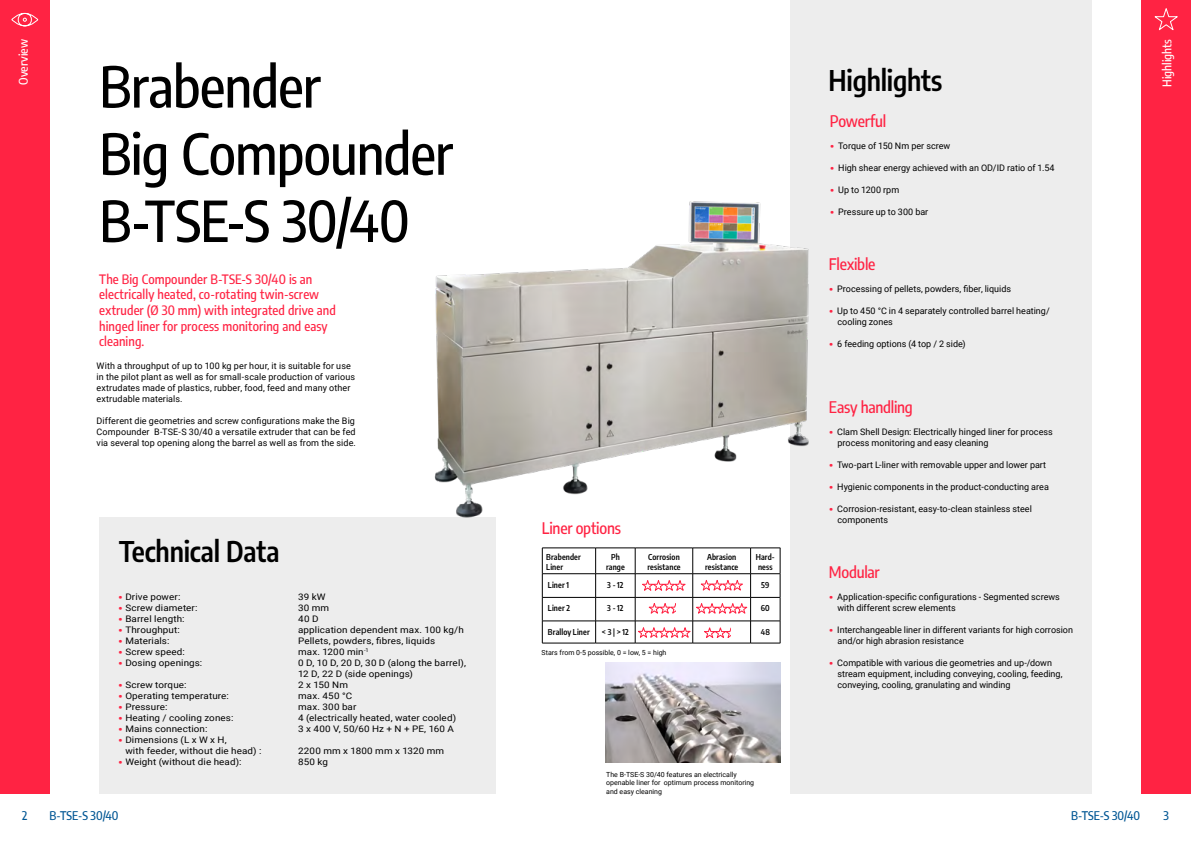
<style>
.page{position:relative;width:1191px;height:842px;background:#fff}
.page>*{position:absolute;margin:0;border:0;box-sizing:border-box;transform-origin:0 0}
.t1{font:500 56px/67.2px "Encode Sans Condensed";letter-spacing:-.015em;color:#000}
.t2{font:600 28px "Encode Sans Condensed";letter-spacing:-.01em;color:#000}
.t3{font:500 16px "Encode Sans Condensed";letter-spacing:-.015em;color:#ff2343}
.t4{font:500 13px/15.6px "Encode Sans Condensed";letter-spacing:.01em;color:#ff2343}
.t5{font:500 12px "Encode Sans Condensed";color:#005694}
.t6{font:500 12px "Encode Sans Condensed";color:#fff}
.t7{font:9px/11px "Roboto";letter-spacing:.005em;color:#000}
.t8{font:9px/11px "Roboto";letter-spacing:.005em;color:#000;scale:1.1 1}
.t9{font:600 8px/9.6px "Encode Sans Condensed";letter-spacing:.015em;color:#000}
.t10{font:7px/8.4px "Roboto";color:#000}
.s1{font-size:13px;color:#ff2343}
</style>
<div class="page">
<div style="left:0;top:0;width:50px;height:794px;background:#ff2343"></div>
<div style="left:1141px;top:0;width:50px;height:794px;background:#ff2343"></div>
<div style="left:790px;top:0;width:301px;height:794px;background:#ededed"></div>
<svg style="left:11px;top:12px;width:28px;height:15px"></svg>
<svg style="left:1154px;top:8px;width:24px;height:23px"></svg>
<div style="left:99px;top:517px;width:397px;height:277px;background:#ededed"></div>
<img style="left:434px;top:201px;width:375px;height:317px">
<img style="left:605px;top:662px;width:176px;height:100px">
<svg style="left:595px;top:549px;width:1px;height:94px"></svg>
<svg style="left:780px;top:548px;width:1px;height:95px"></svg>
<hr style="left:542px;top:573px;width:53px;height:1px;background:#000">
<hr style="left:595px;top:573px;width:40px;height:1px;background:#000">
<hr style="left:750px;top:573px;width:30px;height:1px;background:#000">
<hr style="left:542px;top:597px;width:53px;height:1px;background:#000">
<hr style="left:595px;top:597px;width:40px;height:1px;background:#000">
<hr style="left:750px;top:597px;width:30px;height:1px;background:#000">
<hr style="left:542px;top:621px;width:53px;height:1px;background:#000">
<hr style="left:595px;top:621px;width:40px;height:1px;background:#000">
<hr style="left:750px;top:621px;width:30px;height:1px;background:#000">
<hr style="left:542px;top:643px;width:53px;height:1px;background:#000">
<hr style="left:542px;top:548px;width:53px;height:1px;background:#000">
<hr style="left:595px;top:548px;width:40px;height:1px;background:#000">
<hr style="left:750px;top:548px;width:30px;height:1px;background:#000">
<svg style="left:542px;top:548px;width:1px;height:95px"></svg>
<hr style="left:595px;top:643px;width:40px;height:1px;background:#000">
<hr style="left:635px;top:643px;width:57px;height:1px;background:#000">
<hr style="left:692px;top:643px;width:58px;height:1px;background:#000">
<hr style="left:750px;top:643px;width:30px;height:1px;background:#000">
<svg style="left:635px;top:548px;width:116px;height:95px"></svg>
<div style="left:731px;top:623px;width:10px;height:19px;background:#fff"></div>
<h3 class="t6" style="left:15px;top:85px;width:47px;rotate:-90deg">Overview</h3>
<h1 class="t1" style="left:99px;top:50px;width:355px">Brabender<br>Big Compounder<br>B-TSE-S 30/40</h1>
<h3 class="t4" style="left:99px;top:271px;width:238px">The Big Compounder B-TSE-S 30/40 is an electrically heated, co-rotating twin-screw extruder (Ø 30 mm) with integrated drive and hinged liner for process monitoring and easy cleaning.</h3>
<p class="t7" style="left:97px;top:360px;width:260px">With a throughput of up to 100 kg per hour, it is suitable for use in the pilot plant as well as for small-scale production of various extrudates made of plastics, rubber, food, feed and many other extrudable materials.</p>
<p class="t7" style="left:97px;top:415px;width:261px;text-align:justify">Different die geometries and screw configurations make the Big Compounder B-TSE-S 30/40 a versatile extruder that can be fed via several top opening along the barrel as well as from the side.</p>
<h2 class="t2" style="left:119px;top:531px;width:162px">Technical Data</h2>
<p class="t8" style="left:118px;top:591px;width:58px"><span class="s1">•</span> Drive power:</p>
<p class="t8" style="left:298px;top:591px;width:27px">39 kW</p>
<p class="t8" style="left:118px;top:602px;width:74px"><span class="s1">•</span> Screw diameter:</p>
<p class="t8" style="left:298px;top:602px;width:30px">30 mm</p>
<p class="t8" style="left:118px;top:613px;width:62px"><span class="s1">•</span> Barrel length:</p>
<p class="t8" style="left:298px;top:613px;width:20px">40 D</p>
<p class="t8" style="left:118px;top:624px;width:58px"><span class="s1">•</span> Throughput:</p>
<p class="t8" style="left:298px;top:624px;width:152px">application dependent max. 100 kg/h</p>
<p class="t8" style="left:118px;top:635px;width:48px"><span class="s1">•</span> Materials:</p>
<p class="t8" style="left:298px;top:635px;width:126px">Pellets, powders, fibres, liquids</p>
<p class="t8" style="left:118px;top:646px;width:62px"><span class="s1">•</span> Screw speed:</p>
<p class="t8" style="left:298px;top:646px;width:66px">max. 1200 min<sup>-1</sup></p>
<p class="t8" style="left:118px;top:657px;width:78px"><span class="s1">•</span> Dosing openings:</p>
<p class="t8" style="left:298px;top:657px;width:154px">0 D, 10 D, 20 D, 30 D (along the barrel),<br>12 D, 22 D (side openings)</p>
<p class="t8" style="left:118px;top:679px;width:64px"><span class="s1">•</span> Screw torque:</p>
<p class="t8" style="left:298px;top:679px;width:47px">2 x 150 Nm</p>
<p class="t8" style="left:118px;top:690px;width:102px"><span class="s1">•</span> Operating temperature:</p>
<p class="t8" style="left:298px;top:690px;width:51px">max. 450 °C</p>
<p class="t8" style="left:118px;top:701px;width:46px"><span class="s1">•</span> Pressure:</p>
<p class="t8" style="left:298px;top:701px;width:54px">max. 300 bar</p>
<p class="t8" style="left:118px;top:712px;width:106px"><span class="s1">•</span> Heating / cooling zones:</p>
<p class="t8" style="left:298px;top:712px;width:145px">4 (electrically heated, water cooled)</p>
<p class="t8" style="left:118px;top:723px;width:83px"><span class="s1">•</span> Mains connection:</p>
<p class="t8" style="left:298px;top:723px;width:143px">3 x 400 V, 50/60 Hz + N + PE, 160 A</p>
<p class="t8" style="left:125px;top:734px;width:125px;text-indent:-7px"><span class="s1">•</span> Dimensions (L x W x H,<br>with feeder, without die head) :</p>
<p class="t8" style="left:298px;top:745px;width:134px">2200 mm x 1800 mm x 1320 mm</p>
<p class="t8" style="left:118px;top:756px;width:114px"><span class="s1">•</span> Weight (without die head):</p>
<p class="t8" style="left:298px;top:756px;width:29px">850 kg</p>
<h3 class="t3" style="left:542px;top:517px;width:80px">Liner options</h3>
<p class="t9" style="left:546px;top:552px;width:36px">Brabender<br>Liner</p>
<p class="t9" style="left:606px;top:552px;width:20px;text-align:center">Ph range</p>
<p class="t9" style="left:647px;top:552px;width:35px">Corrosion resistance</p>
<p class="t9" style="left:705px;top:552px;width:35px">Abrasion resistance</p>
<p class="t9" style="left:756px;top:552px;width:21px">Hard&shy;ness</p>
<p class="t9" style="left:548px;top:579px;width:23px">Liner 1</p>
<p class="t9" style="left:607px;top:579px;width:18px">3 - 12</p>
<p class="t9" style="left:761px;top:579px;width:10px">59</p>
<p class="t9" style="left:548px;top:603px;width:24px">Liner 2</p>
<p class="t9" style="left:607px;top:603px;width:18px">3 - 12</p>
<p class="t9" style="left:761px;top:603px;width:10px">60</p>
<p class="t9" style="left:548px;top:626px;width:43px">Bralloy Liner</p>
<p class="t9" style="left:602px;top:626px;width:28px">&lt; 3 | &gt; 12</p>
<p class="t9" style="left:761px;top:626px;width:11px">48</p>
<p class="t10" style="left:541px;top:648px;width:126px">Stars from 0-5 possible, 0 = low, 5 = high</p>
<p class="t10" style="left:606px;top:770px;width:149px">The B-TSE-S 30/40 features an electrically openable liner for optimum process monitoring and easy cleaning</p>
<h2 class="t2" style="left:828px;top:59px;width:115px">Highlights</h2>
<h3 class="t3" style="left:830px;top:110px;width:58px">Powerful</h3>
<p class="t7" style="left:830px;top:140px;width:122px"><span class="s1">•</span> Torque of 150 Nm per screw</p>
<p class="t7" style="left:830px;top:162px;width:226px"><span class="s1">•</span> High shear energy achieved with an OD/ID ratio of 1.54</p>
<p class="t7" style="left:830px;top:184px;width:71px"><span class="s1">•</span> Up to 1200 rpm</p>
<p class="t7" style="left:830px;top:206px;width:100px"><span class="s1">•</span> Pressure up to 300 bar</p>
<h3 class="t3" style="left:829px;top:253px;width:48px">Flexible</h3>
<p class="t7" style="left:829px;top:283px;width:184px"><span class="s1">•</span> Processing of pellets, powders, fiber, liquids</p>
<p class="t7" style="left:837px;top:305px;width:214px;text-indent:-9px"><span class="s1">•</span> Up to 450 °C in 4 separately controlled barrel heating/ cooling zones</p>
<p class="t7" style="left:829px;top:338px;width:138px"><span class="s1">•</span> 6 feeding options (4 top / 2 side)</p>
<h3 class="t3" style="left:829px;top:396px;width:85px">Easy handling</h3>
<p class="t7" style="left:837px;top:426px;width:217px;text-indent:-9px"><span class="s1">•</span> Clam Shell Design: Electrically hinged liner for process process monitoring and easy cleaning</p>
<p class="t7" style="left:829px;top:459px;width:219px"><span class="s1">•</span> Two-part L-liner with removable upper and lower part</p>
<p class="t7" style="left:829px;top:481px;width:221px"><span class="s1">•</span> Hygienic components in the product-conducting area</p>
<p class="t7" style="left:837px;top:503px;width:196px;text-indent:-9px"><span class="s1">•</span> Corrosion-resistant, easy-to-clean stainless steel components</p>
<h3 class="t3" style="left:829px;top:561px;width:52px">Modular</h3>
<p class="t7" style="left:837px;top:591px;width:224px;text-indent:-9px"><span class="s1">•</span> Application-specific configurations - Segmented screws with different screw elements</p>
<p class="t7" style="left:837px;top:624px;width:237px;text-indent:-9px"><span class="s1">•</span> Interchangeable liner in different variants for high corrosion and/or high abrasion resistance</p>
<p class="t7" style="left:837px;top:657px;width:227px;text-indent:-9px"><span class="s1">•</span> Compatible with various die geometries and up-/down stream equipment, including conveying, cooling, feeding, conveying, cooling, granulating and winding</p>
<h3 class="t6" style="left:1158px;top:87px;width:49px;rotate:-90deg">Highlights</h3>
<h3 class="t5" style="left:22px;top:807px;width:7px">2</h3>
<h3 class="t5" style="left:50px;top:807px;width:70px">B-TSE-S 30/40</h3>
<h3 class="t5" style="left:1071px;top:807px;width:70px">B-TSE-S 30/40</h3>
<h3 class="t5" style="left:1163px;top:807px;width:7px">3</h3>
</div>
